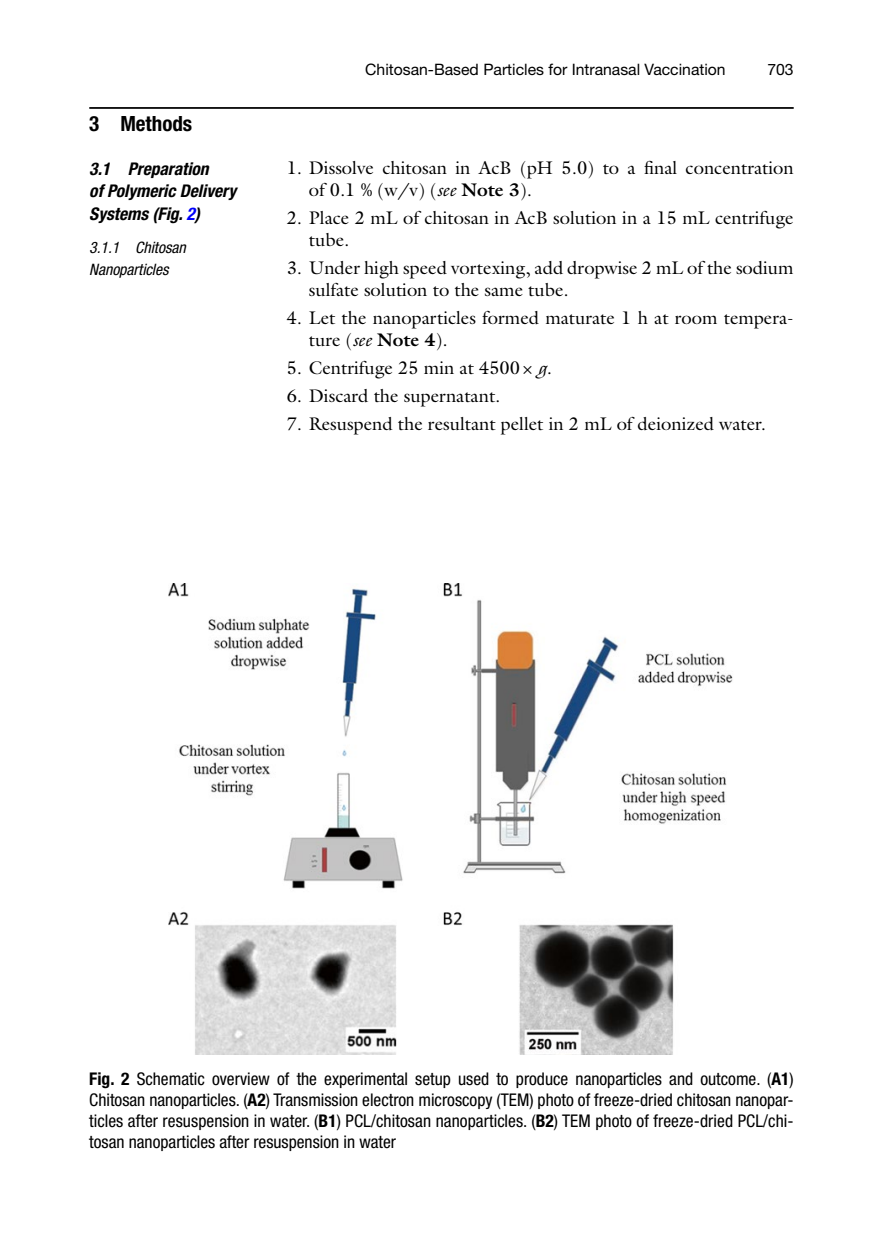
<style>
.page{position:relative;width:883px;height:1260px;background:#fff}
.page>*{position:absolute;margin:0;border:0;box-sizing:border-box;transform-origin:0 0}
.t1{font:700 condensed 21px "Rdjpfs Btpsnb Helvetica Neue";color:#000}
.t2{font:18.38px/21.9px "Sdlvvj Lbrskg Galliard";color:#000}
.t3{font:condensed 17.5px/21px "Cfqlnd Lyxjjv Helvetica Neue";color:#000;text-align:justify}
.t4{font:italic 700 condensed 17.5px/22.8px "Kkvdjx Yhwksk Helvetica Neue";color:#000}
.t5{font:15.75px "Lhkypn Nxchdw Helvetica Neue";color:#000}
.t6{font:italic condensed 15.75px/21.9px "Lmxrwy Dxpmcs Helvetica Neue";color:#000}
.t7{font:15.75px "Ybbmlw Svjdjg Helvetica Neue";color:#000}
.s1{color:#0000fa}
.s2{font-family:"Frsjky Hxxdjf Galliard";font-style:italic}
.s3{font-family:"Xbndps Rlgrmh Galliard";font-weight:700}
.s4{font-family:"Rdjpfs Btpsnb Helvetica Neue";font-weight:700}
</style>
<div class="page">
<hr style="left:89px;top:107px;width:705px;height:2px;background:#000">
<img style="left:168px;top:583px;width:565px;height:472px">
<p class="t1" style="left:89px;top:111px;width:104px">3 Methods</p>
<p class="t4" style="left:89px;top:157px;width:148px">3.1 Preparation<br>of Polymeric Delivery<br>Systems (Fig. <span class="s1">2</span>)</p>
<p class="t6" style="left:89px;top:237px;width:98px">3.1.1 Chitosan<br>Nanoparticles</p>
<p class="t5" style="left:365px;top:60px;width:362px">Chitosan-Based Particles for Intranasal Vaccination</p>
<p class="t7" style="left:767px;top:60px;width:28px">703</p>
<p class="t2" style="left:309px;top:157px;width:486px;text-indent:-22px">1. Dissolve chitosan in AcB (pH 5.0) to a final concentration of 0.1 % (w/v) (<span class="s2">see</span> <span class="s3">Note 3</span>).</p>
<p class="t2" style="left:309px;top:207px;width:486px;text-indent:-22px">2. Place 2 mL of chitosan in AcB solution in a 15 mL centrifuge tube.</p>
<p class="t2" style="left:309px;top:257px;width:486px;text-indent:-22px">3. Under high speed vortexing, add dropwise 2 mL of the sodium sulfate solution to the same tube.</p>
<p class="t2" style="left:309px;top:307px;width:486px;text-indent:-22px">4. Let the nanoparticles formed maturate 1 h at room tempera&shy;ture (<span class="s2">see</span> <span class="s3">Note 4</span>).</p>
<p class="t2" style="left:287px;top:357px;width:267px">5. Centrifuge 25 min at 4500× <span class="s2">g</span>.</p>
<p class="t2" style="left:287px;top:385px;width:215px">6. Discard the supernatant.</p>
<p class="t2" style="left:287px;top:413px;width:481px">7. Resuspend the resultant pellet in 2 mL of deionized water.</p>
<p class="t3" style="left:89px;top:1069px;width:706px"><span class="s4">Fig. 2</span> Schematic overview of the experimental setup used to produce nanoparticles and outcome. (<span class="s4">a1</span>)<br>Chitosan nanoparticles. (<span class="s4">a2</span>) Transmission electron microscopy (TEM) photo of freeze-dried chitosan nanopar&shy;ticles after resuspension in water. (<span class="s4">b1</span>) PCL/chitosan nanoparticles. (<span class="s4">b2</span>) TEM photo of freeze-dried PCL/chi&shy;tosan nanoparticles after resuspension in water</p>
</div>
